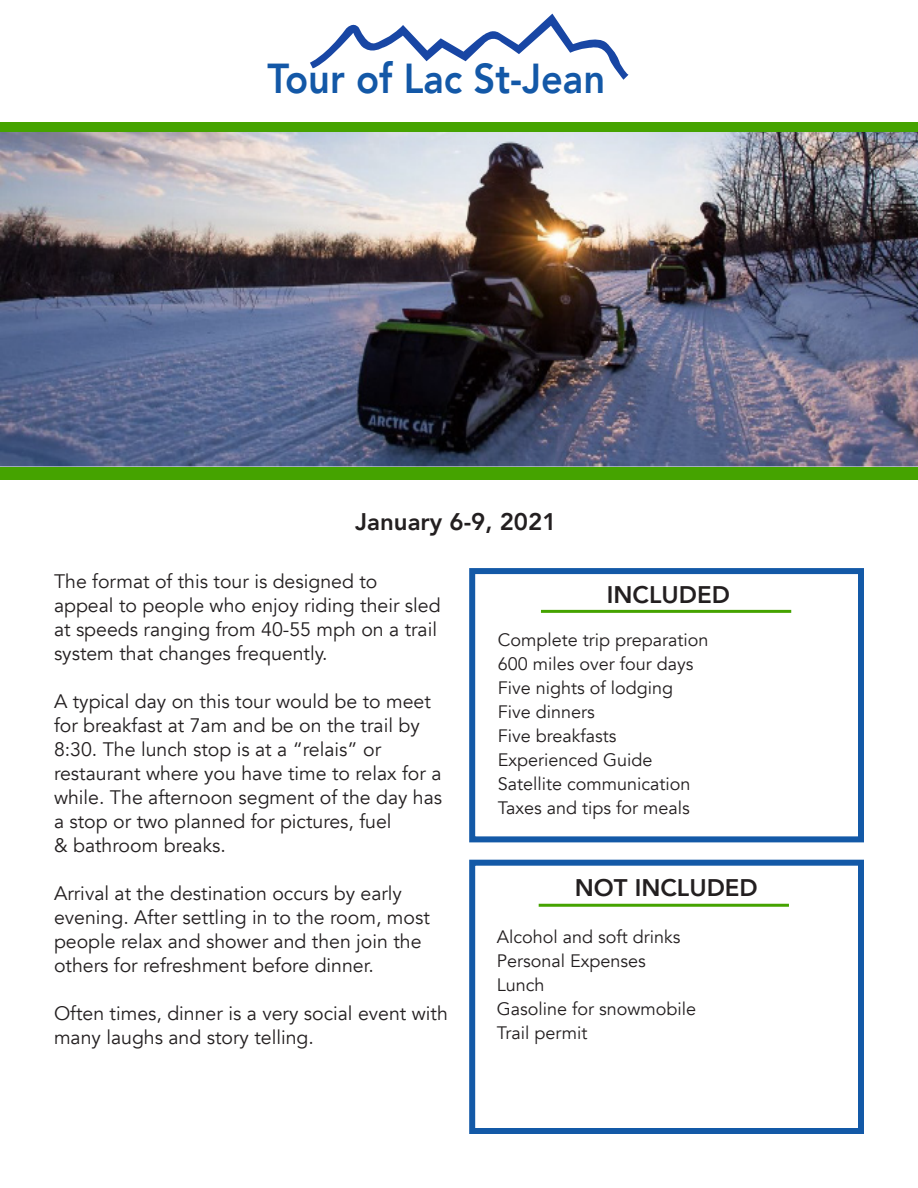
<style>
.page{position:relative;width:918px;height:1188px;background:#fff}
.page>*{position:absolute;margin:0;border:0;box-sizing:border-box;transform-origin:0 0}
.t1{font:800 41.85px "Avenir";color:#1358a7;scale:.91 1}
.t2{font:800 24px "Avenir";color:#231f20}
.t3{font:19.5px/24px "Avenir";color:#231f20}
.t4{font:18px "Avenir";color:#231f20}
</style>
<div class="page">
<svg style="left:310px;top:14px;width:318px;height:66px"></svg>
<div style="left:0;top:122px;width:918px;height:13px;background:#45a300"></div>
<img style="left:0;top:133px;width:918px;height:334px">
<div style="left:0;top:467px;width:918px;height:13px;background:#45a300"></div>
<div style="left:469px;top:568px;width:395px;height:274px;border:6px solid #1359a7"></div>
<div style="left:469px;top:860px;width:395px;height:274px;border:6px solid #1359a7"></div>
<hr style="left:541px;top:610px;width:250px;height:3px;background:#45a300">
<hr style="left:539px;top:904px;width:250px;height:3px;background:#45a300">
<p class="t1" style="left:267px;top:46px;width:373px">Tour of Lac St-Jean</p>
<p class="t2" style="left:355px;top:503px;width:203px">January 6-9, 2021</p>
<p class="t3" style="left:54px;top:569px;width:325px">The format of this tour is designed to</p>
<p class="t3" style="left:54px;top:593px;width:388px">appeal to people who enjoy riding their sled at speeds ranging from 40-55 mph on a trail system that changes frequently.</p>
<p class="t3" style="left:54px;top:689px;width:378px">A typical day on this tour would be to meet for breakfast at 7am and be on the trail by<br>8:30. The lunch stop is at a “relais” or</p>
<p class="t3" style="left:54px;top:761px;width:390px;text-align:justify">restaurant where you have time to relax for a while. The afternoon segment of the day has a stop or two planned for pictures, fuel</p>
<p class="t3" style="left:54px;top:833px;width:173px">&amp; bathroom breaks.</p>
<p class="t3" style="left:54px;top:881px;width:377px">Arrival at the destination occurs by early evening. After settling in to the room, most people relax and shower and then join the others for refreshment before dinner.</p>
<p class="t3" style="left:54px;top:1001px;width:395px">Often times, dinner is a very social event with many laughs and story telling.</p>
<p class="t2" style="left:607px;top:576px;width:125px">INCLUDED</p>
<p class="t4" style="left:498px;top:629px;width:212px">Complete trip preparation</p>
<p class="t4" style="left:498px;top:653px;width:197px">600 miles over four days</p>
<p class="t4" style="left:498px;top:677px;width:177px">Five nights of lodging</p>
<p class="t4" style="left:498px;top:701px;width:99px">Five dinners</p>
<p class="t4" style="left:498px;top:725px;width:120px">Five breakfasts</p>
<p class="t4" style="left:498px;top:749px;width:156px">Experienced Guide</p>
<p class="t4" style="left:498px;top:773px;width:194px">Satellite communication</p>
<p class="t4" style="left:498px;top:797px;width:194px">Taxes and tips for meals</p>
<p class="t2" style="left:575px;top:869px;width:185px">NOT INCLUDED</p>
<p class="t4" style="left:497px;top:926px;width:185px">Alcohol and soft drinks</p>
<p class="t4" style="left:497px;top:950px;width:151px">Personal Expenses</p>
<p class="t4" style="left:497px;top:974px;width:49px">Lunch</p>
<p class="t4" style="left:497px;top:998px;width:201px">Gasoline for snowmobile</p>
<p class="t4" style="left:497px;top:1022px;width:92px">Trail permit</p>
</div>
